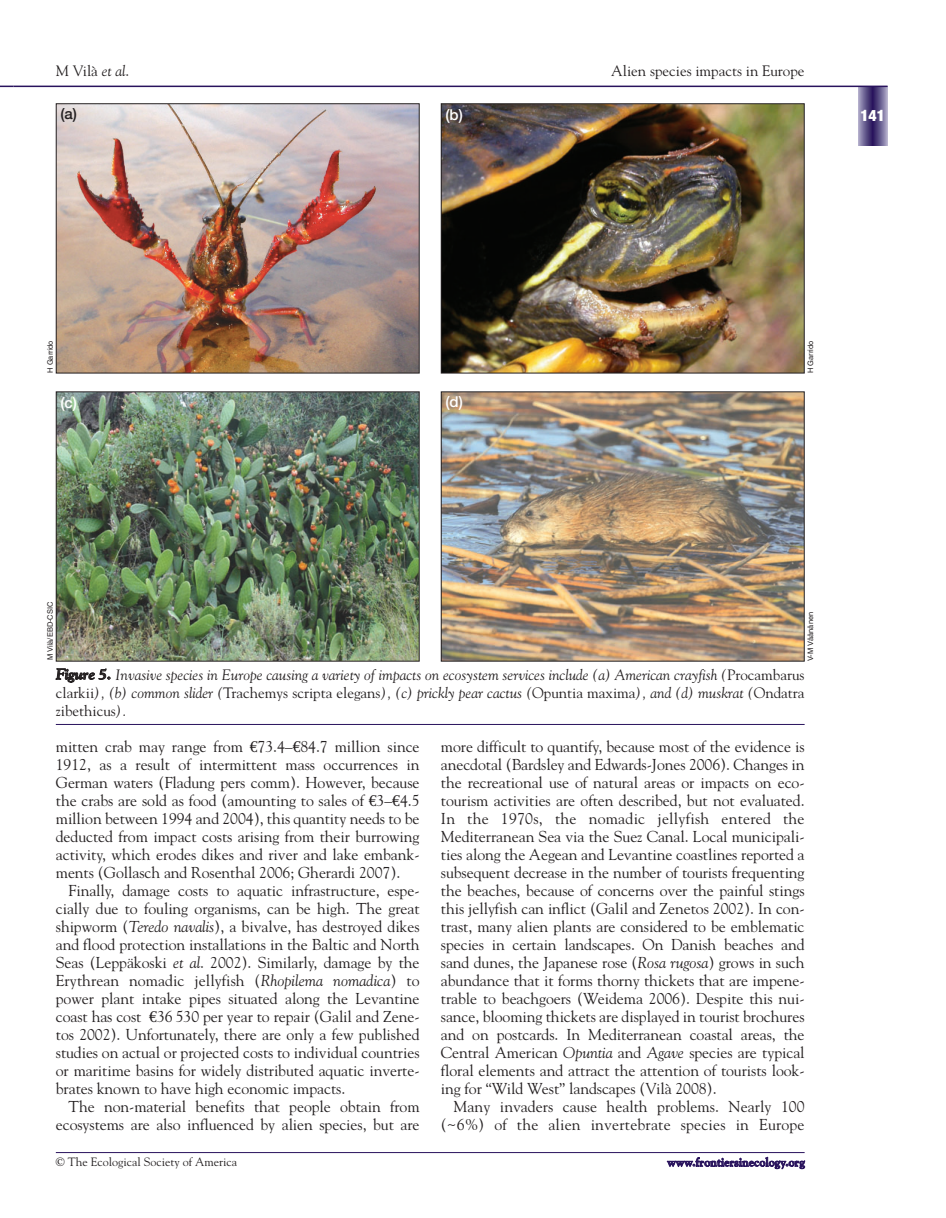
<style>
.page{position:relative;width:946px;height:1218px;background:#fff}
.page>*{position:absolute;margin:0;border:0;box-sizing:border-box;transform-origin:0 0}
.t1{font:15.75px/18px "Goudy";letter-spacing:-.005em;color:#231f20;text-align:justify}
.t2{font:900 condensed 15.75px "Helvetica Neue";color:#fff}
.t3{font:italic 15px/18px "Goudy";color:#231f20;text-align:justify}
.t4{font:15px "Goudy";color:#231f20}
.t5{font:500 15px "Helvetica Neue";color:#fff}
.t6{font:500 15px "Helvetica Neue";color:#231f20}
.t7{font:12px "Goudy";color:#231f20}
.t8{font:700 12px "Goudy";color:#29135d}
.t9{font:7.5px "Helvetica";color:#231f20}
.s1{font-style:italic}
.s2{font-weight:700}
.s3{font-style:normal}
.s4{font-family:"Euro Serif"}
</style>
<div class="page">
<svg style="left:0;top:86px;width:13px;height:1px"></svg>
<div style="left:858px;top:86px;width:29px;height:60px;background:#ada8c6"></div>
<div style="left:859px;top:86px;width:27px;height:60px;background:#a099bc"></div>
<div style="left:860px;top:86px;width:25px;height:60px;background:#938bb2"></div>
<div style="left:860px;top:86px;width:24px;height:60px;background:#958fb4"></div>
<div style="left:861px;top:86px;width:23px;height:60px;background:#877fa9"></div>
<div style="left:862px;top:86px;width:21px;height:60px;background:#7c74a1"></div>
<div style="left:863px;top:86px;width:19px;height:60px;background:#716998"></div>
<div style="left:864px;top:86px;width:17px;height:60px;background:#675d8f"></div>
<div style="left:865px;top:86px;width:15px;height:60px;background:#5d5488"></div>
<div style="left:866px;top:86px;width:13px;height:60px;background:#554a80"></div>
<div style="left:867px;top:86px;width:11px;height:60px;background:#4d3f79"></div>
<div style="left:868px;top:86px;width:9px;height:60px;background:#453672"></div>
<div style="left:869px;top:86px;width:7px;height:60px;background:#3d2d6c"></div>
<div style="left:870px;top:86px;width:5px;height:60px;background:#2d1860"></div>
<hr style="left:872px;top:86px;width:1px;height:60px;background:#29135d">
<hr style="left:13px;top:86px;width:874px;height:1px;background:#29135d">
<hr style="left:56px;top:1152px;width:748px;height:1px;background:#29135d">
<img style="left:58px;top:105px;width:359px;height:266px">
<div style="left:56px;top:103px;width:363px;height:270px;border:1px solid #231f20"></div>
<img style="left:443px;top:105px;width:359px;height:266px">
<div style="left:441px;top:103px;width:363px;height:270px;border:1px solid #231f20"></div>
<img style="left:58px;top:393px;width:359px;height:266px">
<div style="left:56px;top:391px;width:363px;height:270px;border:1px solid #231f20"></div>
<img style="left:443px;top:393px;width:359px;height:266px">
<hr style="left:56px;top:724px;width:748px;height:1px;background:#29135d">
<p class="t4" style="left:56px;top:65px;width:75px">M Vilà <span class="s1">et al</span>.</p>
<p class="t4" style="left:611px;top:65px;width:195px">Alien species impacts in Europe</p>
<p class="t6" style="left:60px;top:108px;width:18px">(a)</p>
<p class="t5" style="left:445px;top:109px;width:19px">(b)</p>
<p class="t2" style="left:860px;top:110px;width:26px">141</p>
<p class="t9" style="left:47px;top:373px;width:34px;rotate:-90deg">H Garrido</p>
<p class="t9" style="left:807px;top:373px;width:34px;rotate:-90deg">H Garrido</p>
<p class="t5" style="left:60px;top:397px;width:18px">(c)</p>
<p class="t5" style="left:445px;top:396px;width:19px">(d)</p>
<p class="t9" style="left:47px;top:660px;width:60px;rotate:-90deg">M Vilà/EBD-CSIC</p>
<p class="t9" style="left:807px;top:661px;width:51px;rotate:-90deg">V-M Väänänen</p>
<p class="t3" style="left:56px;top:666px;width:750px"><span class="s2">Figure 5.</span> Invasive species in Europe causing a variety of impacts on ecosystem services include (a) American crayfish (<span class="s3">Procambarus clarkii</span>), (b) common slider (<span class="s3">Trachemys scripta elegans</span>), (c) prickly pear cactus (<span class="s3">Opuntia maxima</span>), and (d) muskrat (<span class="s3">Ondatra zibethicus</span>).</p>
<p class="t1" style="left:56px;top:738px;width:365px">mitten crab may range from <span class="s4">€</span>73.4–<span class="s4">€</span>84.7 million since 1912, as a result of intermittent mass occurrences in German waters (Fladung pers comm). However, because the crabs are sold as food (amounting to sales of <span class="s4">€</span>3–<span class="s4">€</span>4.5 million between 1994 and 2004), this quantity needs to be deducted from impact costs arising from their burrowing activity, which erodes dikes and river and lake embank&shy;ments (Gollasch and Rosenthal 2006; Gherardi 2007).</p>
<p class="t1" style="left:56px;top:882px;width:365px;text-indent:13px">Finally, damage costs to aquatic infrastructure, espe&shy;cially due to fouling organisms, can be high. The great shipworm (<span class="s1">Teredo navalis</span>), a bivalve, has destroyed dikes and flood protection installations in the Baltic and North Seas (Leppäkoski <span class="s1">et al</span>. 2002). Similarly, damage by the Erythrean nomadic jellyfish (<span class="s1">Rhopilema nomadica</span>) to power plant intake pipes situated along the Levantine coast has cost <span class="s4">€</span>36 530 per year to repair (Galil and Zene&shy;tos 2002). Unfortunately, there are only a few published studies on actual or projected costs to individual countries or maritime basins for widely distributed aquatic inverte&shy;brates known to have high economic impacts.</p>
<p class="t1" style="left:56px;top:1098px;width:365px;text-align:right">The non-material benefits that people obtain from ecosystems are also influenced by alien species, but are</p>
<p class="t1" style="left:441px;top:738px;width:365px">more difficult to quantify, because most of the evidence is anecdotal (Bardsley and Edwards-Jones 2006). Changes in the recreational use of natural areas or impacts on eco&shy;tourism activities are often described, but not evaluated.<br>In the 1970s, the nomadic jellyfish entered the Mediterranean Sea via the Suez Canal. Local municipali&shy;ties along the Aegean and Levantine coastlines reported a subsequent decrease in the number of tourists frequenting the beaches, because of concerns over the painful stings this jellyfish can inflict (Galil and Zenetos 2002). In con&shy;trast, many alien plants are considered to be emblematic species in certain landscapes. On Danish beaches and sand dunes, the Japanese rose (<span class="s1">Rosa rugosa</span>) grows in such abundance that it forms thorny thickets that are impene&shy;trable to beachgoers (Weidema 2006). Despite this nui&shy;sance, blooming thickets are displayed in tourist brochures and on postcards. In Mediterranean coastal areas, the Central American <span class="s1">Opuntia</span> and <span class="s1">Agave</span> species are typical floral elements and attract the attention of tourists look&shy;ing for “Wild West” landscapes (Vilà 2008).</p>
<p class="t1" style="left:441px;top:1098px;width:365px;text-align:right">Many invaders cause health problems. Nearly 100 (~6%) of the alien invertebrate species in Europe</p>
<p class="t7" style="left:56px;top:1157px;width:183px">© The Ecological Society of America</p>
<p class="t8" style="left:667px;top:1157px;width:139px">www.frontiersinecology.org</p>
</div>
